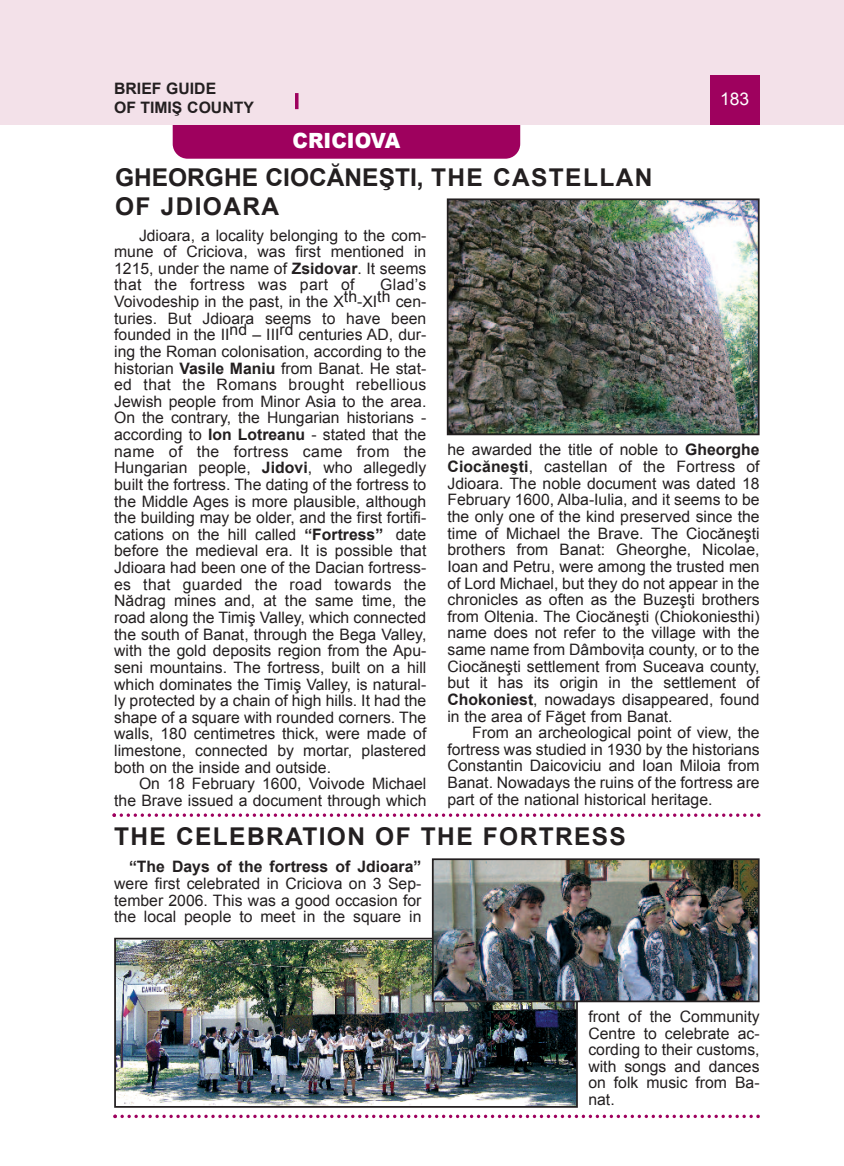
<style>
.page{position:relative;width:844px;height:1166px;background:#fff}
.page>*{position:absolute;margin:0;border:0;box-sizing:border-box;transform-origin:0 0}
.t1{font:700 24.5px/29.4px "Arial";letter-spacing:.055em;color:#231f20}
.t2{font:900 21px "Arial";color:#fff;scale:.95 1}
.t3{font:17.5px "Arial";color:#fff}
.t4{font:15.75px/16.6px "Arial";color:#231f20;text-align:justify}
.t5{font:700 15.75px/18.9px "Arial";color:#231f20}
.s1{font-weight:700}
</style>
<div class="page">
<div style="left:173px;top:95px;width:347px;height:64px;background:#9e015e;border-radius:15px"></div>
<div style="left:0;top:1px;width:843px;height:124px;background:#f3e1e9"></div>
<div style="left:709px;top:75px;width:50px;height:50px;background:#9e015e"></div>
<hr style="left:295px;top:93px;width:3px;height:16px;background:#9e015e">
<img style="left:449px;top:201px;width:307px;height:231px">
<div style="left:446px;top:198px;width:313px;height:237px;border:2px solid #231f20"></div>
<img style="left:117px;top:941px;width:457px;height:164px">
<div style="left:114px;top:938px;width:463px;height:170px;border:2px solid #231f20"></div>
<img style="left:435px;top:861px;width:321px;height:138px">
<div style="left:432px;top:858px;width:327px;height:144px;border:2px solid #231f20"></div>
<svg style="left:112px;top:813px;width:648px;height:4px"></svg>
<svg style="left:113px;top:1114px;width:646px;height:4px"></svg>
<p class="t5" style="left:114px;top:79px;width:141px">BRIEF GUIDE<br>OF TIMIŞ COUNTY</p>
<h2 class="t2" style="left:292px;top:125px;width:115px">CRICIOVA</h2>
<h1 class="t1" style="left:115px;top:162px;width:538px">GHEORGHE CIOCĂNEŞTI, THE CASTELLAN<br>OF JDIOARA</h1>
<p class="t3" style="left:720px;top:89px;width:31px">183</p>
<p class="t4" style="left:114px;top:227px;width:313px;text-indent:25px">Jdioara, a locality belonging to the com&shy;mune of Criciova, was first mentioned in 1215, under the name of <span class="s1">Zsidovar</span>. It seems that the fortress was part of</p>
<p class="t4" style="left:114px;top:277px;width:313px;text-indent:266px">Glad’s Voivodeship in the past, in the Xth-XIth cen&shy;turies. But Jdioara seems to have been founded in the IInd – IIIrd centuries AD, dur&shy;ing the Roman colonisation, according to the historian <span class="s1">Vasile Maniu</span> from Banat. He stat&shy;ed that the Romans brought rebellious Jewish people from Minor Asia to the area.<br>On the contrary, the Hungarian historians - according to <span class="s1">Ion Lotreanu</span> - stated that the name of the fortress came from the Hungarian people, <span class="s1">Jidovi</span>, who allegedly built the fortress. The dating of the fortress to the Middle Ages is more plausible, although the building may be older, and the first fortifi&shy;cations on the hill called <span class="s1">“Fortress”</span> date before the medieval era. It is possible that Jdioara had been one of the Dacian fortress&shy;es that guarded the road towards the Nădrag mines and, at the same time, the road along the Timiş Valley, which connected the south of Banat, through the Bega Valley, with the gold deposits region from the Apu&shy;seni mountains. The fortress, built on a hill which dominates the Timiş Valley, is natural&shy;ly protected by a chain of high hills. It had the shape of a square with rounded corners. The walls, 180 centimetres thick, were made of limestone, connected by mortar, plastered both on the inside and outside.</p>
<p class="t4" style="left:114px;top:775px;width:313px;text-align:right">On 18 February 1600, Voivode Michael the Brave issued a document through which</p>
<p class="t4" style="left:447px;top:442px;width:313px">he awarded the title of noble to <span class="s1">Gheorghe Ciocăneşti</span>, castellan of the Fortress of Jdioara. The noble document was dated 18<br>February 1600, Alba-Iulia, and it seems to be the only one of the kind preserved since the time of Michael the Brave. The Ciocăneşti brothers from Banat: Gheorghe, Nicolae, Ioan and Petru, were among the trusted men of Lord Michael, but they do not appear in the chronicles as often as the Buzeşti brothers from Oltenia. The Ciocăneşti (Chiokoniesthi) name does not refer to the village with the same name from Dâmboviţa county, or to the Ciocăneşti settlement from Suceava county, but it has its origin in the settlement of <span class="s1">Chokoniest</span>, nowadays disappeared, found in the area of Făget from Banat.</p>
<p class="t4" style="left:447px;top:724px;width:313px;text-indent:25px">From an archeological point of view, the fortress was studied in 1930 by the historians Constantin Daicoviciu and Ioan Miloia from Banat. Nowadays the ruins of the fortress are part of the national historical heritage.</p>
<h1 class="t1" style="left:114px;top:822px;width:513px">THE CELEBRATION OF THE FORTRESS</h1>
<p class="t5" style="left:129px;top:857px;width:294px">“The Days of the fortress of Jdioara”</p>
<p class="t4" style="left:114px;top:875px;width:309px">were first celebrated in Criciova on 3 Sep&shy;tember 2006. This was a good occasion for the local people to meet in the square in</p>
<p class="t4" style="left:588px;top:1008px;width:173px">front of the Community Centre to celebrate ac&shy;cording to their customs, with songs and dances on folk music from Ba&shy;nat.</p>
</div>
